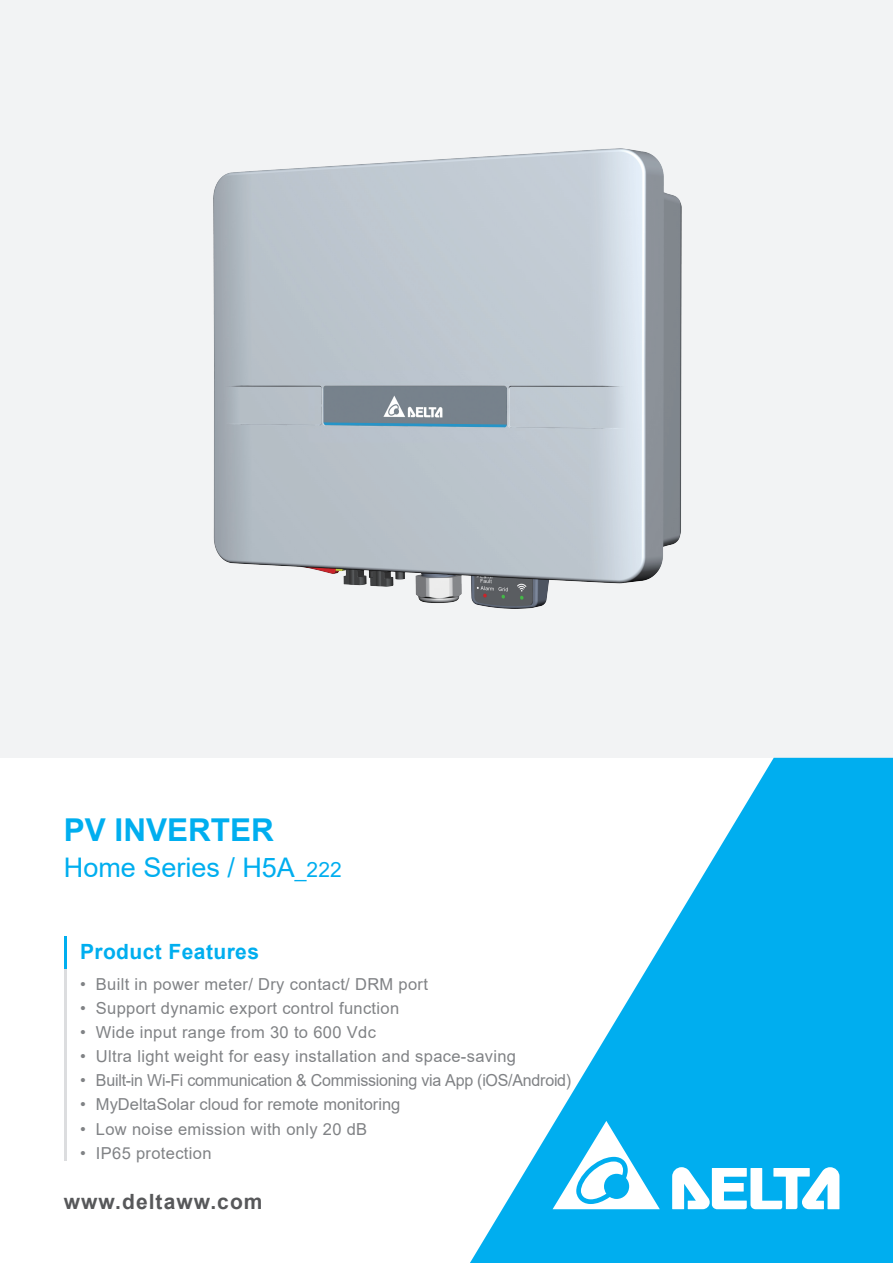
<style>
.page{position:relative;width:893px;height:1263px;background:#fff}
.page>*{position:absolute;margin:0;border:0;box-sizing:border-box;transform-origin:0 0}
.t1{font:700 31.5px "Arial";color:#00aeef}
.t2{font:27px "Arial";color:#00aeef}
.t3{font:700 21px "Arial";letter-spacing:.02em;color:#00aeef}
.t4{font:700 21px "Arial";letter-spacing:.05em;color:#57585a}
.t5{font:16.5px "Arial";letter-spacing:.02em;color:#808285}
.t6{font:16.5px "Arial";letter-spacing:-.015em;color:#808285}
.t7{font:16.5px "Arial";color:#808285}
.s1{font-size:21px}
</style>
<div class="page">
<hr style="left:64px;top:936px;width:3px;height:224px;background:#dcdddf">
<hr style="left:64px;top:936px;width:3px;height:32px;background:#00aeef">
<div style="left:0;top:0;width:893px;height:758px;background:#f2f3f4"></div>
<svg style="left:470px;top:758px;width:423px;height:505px;fill:#00aeef"></svg>
<svg style="left:672px;top:1167px;width:167px;height:42px"></svg>
<svg style="left:553px;top:1121px;width:107px;height:88px"></svg>
<img style="left:214px;top:149px;width:467px;height:459px">
<h1 class="t1" style="left:64px;top:807px;width:212px">PV INVERTER</h1>
<h2 class="t2" style="left:64px;top:848px;width:279px">Home Series / H5A<span class="s1">_222</span></h2>
<p class="t3" style="left:80px;top:936px;width:181px">Product Features</p>
<p class="t5" style="left:80px;top:973px;width:349px">• Built in power meter/ Dry contact/ DRM port</p>
<p class="t5" style="left:80px;top:997px;width:321px">• Support dynamic export control function</p>
<p class="t5" style="left:80px;top:1045px;width:438px">• Ultra light weight for easy installation and space-saving</p>
<p class="t6" style="left:80px;top:1069px;width:493px">• Built-in Wi-Fi communication &amp; Commissioning via App (iOS/Android)</p>
<p class="t5" style="left:80px;top:1117px;width:289px">• Low noise emission with only 20 dB</p>
<p class="t5" style="left:80px;top:1021px;width:297px">• Wide input range from 30 to 600 Vdc</p>
<p class="t7" style="left:80px;top:1093px;width:322px">• MyDeltaSolar cloud for remote monitoring</p>
<p class="t5" style="left:80px;top:1141px;width:133px">• IP65 protection</p>
<p class="t4" style="left:64px;top:1187px;width:200px">www.deltaww.com</p>
</div>
